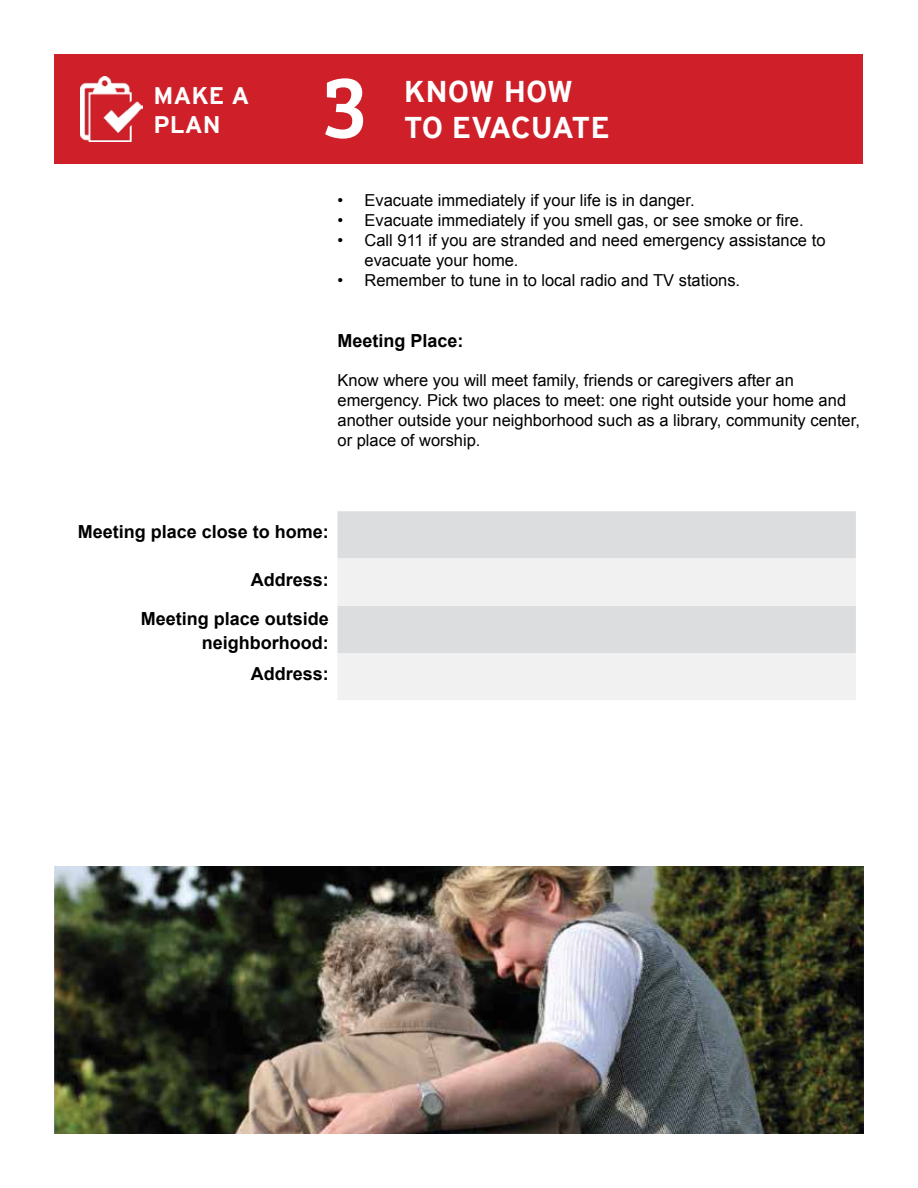
<style>
.page{position:relative;width:918px;height:1188px;background:#fff}
.page>*{position:absolute;margin:0;border:0;box-sizing:border-box;transform-origin:0 0}
.t1{font:90px "Bree Serif";color:#fff}
.t2{font:700 30px "Interstate";letter-spacing:-.02em;color:#fff}
.t3{font:700 24px/28.8px "Interstate";color:#fff}
.t4{font:700 18px/39px "Arial";color:#000;text-align:right}
.t5{font:16.5px/19.8px "Arial";color:#000}
</style>
<div class="page">
<div style="left:55px;top:54px;width:808px;height:109px;background:#cf2029"></div>
<img style="left:80px;top:77px;width:63px;height:65px">
<div style="left:338px;top:511px;width:518px;height:48px;background:#dcddde"></div>
<svg style="left:338px;top:559px;width:518px;height:141px;fill:#f1f1f2"></svg>
<img style="left:55px;top:866px;width:808px;height:268px">
<h1 class="t1" style="left:322px;top:41px;width:48px">3</h1>
<h3 class="t3" style="left:154px;top:81px;width:97px">MAKE A<br>PLAN</h3>
<h2 class="t2" style="left:404px;top:75px;width:171px">KNOW HOW</h2>
<h2 class="t2" style="left:404px;top:111px;width:208px">TO EVACUATE</h2>
<p class="t5" style="left:338px;top:191px;width:359px">• Evacuate immediately if your life is in danger.</p>
<p class="t5" style="left:338px;top:211px;width:468px">• Evacuate immediately if you smell gas, or see smoke or fire.</p>
<p class="t5" style="left:364px;top:230px;width:463px;text-indent:-27px">• Call 911 if you are stranded and need emergency assistance to evacuate your home.</p>
<p class="t5" style="left:338px;top:270px;width:404px">• Remember to tune in to local radio and TV stations.</p>
<p class="t4" style="left:338px;top:322px;width:128px">Meeting Place:</p>
<p class="t5" style="left:338px;top:371px;width:524px">Know where you will meet family, friends or caregivers after an emergency. Pick two places to meet: one right outside your home and another outside your neighborhood such as a library, community center, or place of worship.</p>
<p class="t4" style="left:78px;top:513px;width:253px">Meeting place close to home:</p>
<p class="t4" style="left:141px;top:561px;width:190px">Address:<br>Meeting place outside</p>
<p class="t4" style="left:202px;top:627px;width:128px;line-height:31.5px">neighborhood:<br>Address:</p>
</div>
